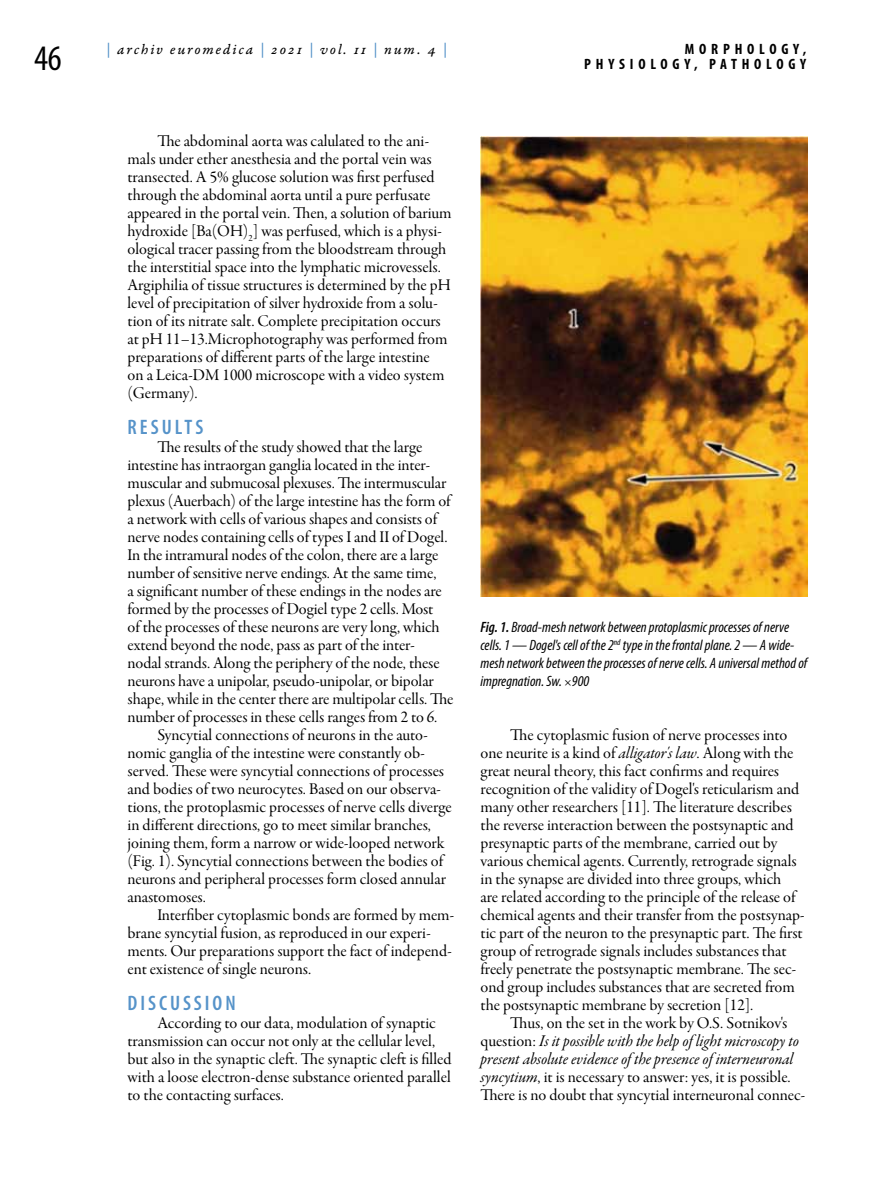
<style>
.page{position:relative;width:893px;height:1191px;background:#fff}
.page>*{position:absolute;margin:0;border:0;box-sizing:border-box;transform-origin:0 0}
.t1{font:condensed 36px "Myriad Pro";color:#000}
.t2{font:600 condensed 21px "Myriad Pro";color:#5693c9}
.t3{font:16.5px/18px "Garamond Premr Pro Subh";color:#000}
.t4{font:16.5px/18px "Garamond Premr Pro It Subh";color:#000}
.t5{font:italic condensed 15px/18px "Myriad Pro";color:#000}
.t6{font:15px "Garamond Premr Pro It Capt";letter-spacing:.125em;color:#000}
.t7{font:700 condensed 15px/15px "Myriad Pro";letter-spacing:.32em;color:#000;text-align:right}
.s1{color:#5693c9}
.s2{font-weight:600}
.s3{font-family:"Garamond Premr Pro Subh";font-style:normal;font-stretch:normal}
.s4{font-family:"Garamond Premr Pro It Subh"}
.s5{font-family:"Garamond Premr Pro Subh"}
</style>
<div class="page">
<img style="left:480px;top:136px;width:328px;height:460px">
<h1 class="t1" style="left:34px;top:36px;width:29px">46</h1>
<p class="t6" style="left:106px;top:40px;width:342px"><span class="s1">|</span> archiv euromedica <span class="s1">|</span> 2021 <span class="s1">|</span> vol. 11 <span class="s1">|</span> num. 4 <span class="s1">|</span></p>
<p class="t7" style="left:584px;top:41px;width:224px">MORPH OLOGY,<br>PH YSIOLOGY, PATH OLOGY</p>
<p class="t3" style="left:128px;top:132px;width:326px;text-indent:30px">The abdominal aorta was calulated to the ani&shy;mals under ether anesthesia and the portal vein was transected. A 5% glucose solution was first perfused through the abdominal aorta until a pure perfusate appeared in the portal vein. Then, a solution of barium hydroxide [Ba(OH)<sub>2</sub>] was perfused, which is a physi&shy;ological tracer passing from the bloodstream through the interstitial space into the lymphatic microvessels.<br>Argiphilia of tissue structures is determined by the pH level of precipitation of silver hydroxide from a solu&shy;tion of its nitrate salt. Complete precipitation occurs at pH 11–13.Microphotography was performed from preparations of different parts of the large intestine<br>on a Leica-DM 1000 microscope with a video system (Germany).</p>
<p class="t2" style="left:128px;top:415px;width:51px">RES ULTS</p>
<p class="t3" style="left:157px;top:438px;width:267px">The results of the study showed that the large</p>
<p class="t3" style="left:128px;top:456px;width:304px">intestine has intraorgan ganglia located in the inter-</p>
<p class="t3" style="left:128px;top:474px;width:320px">muscular and submucosal plexuses. The intermuscular</p>
<p class="t3" style="left:128px;top:492px;width:325px">plexus (Auerbach) of the large intestine has the form of</p>
<p class="t3" style="left:128px;top:510px;width:311px">a network with cells of various shapes and consists of</p>
<p class="t3" style="left:128px;top:528px;width:321px">nerve nodes containing cells of types I and II of Dogel.</p>
<p class="t3" style="left:128px;top:546px;width:312px">In the intramural nodes of the colon, there are a large</p>
<p class="t3" style="left:128px;top:564px;width:310px">number of sensitive nerve endings. At the same time,</p>
<p class="t3" style="left:128px;top:582px;width:316px">a significant number of these endings in the nodes are</p>
<p class="t3" style="left:128px;top:600px;width:307px">formed by the processes of Dogiel type 2 cells. Most</p>
<p class="t3" style="left:128px;top:618px;width:314px">of the processes of these neurons are very long, which</p>
<p class="t3" style="left:128px;top:636px;width:289px">extend beyond the node, pass as part of the inter-</p>
<p class="t3" style="left:128px;top:654px;width:313px">nodal strands. Along the periphery of the node, these</p>
<p class="t3" style="left:128px;top:672px;width:308px">neurons have a unipolar, pseudo-unipolar, or bipolar</p>
<p class="t3" style="left:128px;top:690px;width:327px">shape, while in the center there are multipolar cells. The</p>
<p class="t3" style="left:128px;top:708px;width:311px">number of processes in these cells ranges from 2 to 6.</p>
<p class="t3" style="left:157px;top:726px;width:272px">Syncytial connections of neurons in the auto-</p>
<p class="t3" style="left:128px;top:744px;width:299px">nomic ganglia of the intestine were constantly ob-</p>
<p class="t3" style="left:128px;top:762px;width:318px">served. These were syncytial connections of processes</p>
<p class="t3" style="left:128px;top:780px;width:315px">and bodies of two neurocytes. Based on our observa-</p>
<p class="t3" style="left:128px;top:798px;width:326px">tions, the protoplasmic processes of nerve cells diverge</p>
<p class="t3" style="left:128px;top:816px;width:305px">in different directions, go to meet similar branches,</p>
<p class="t3" style="left:128px;top:834px;width:318px">joining them, form a narrow or wide-looped network</p>
<p class="t3" style="left:128px;top:852px;width:317px">(Fig. 1). Syncytial connections between the bodies of</p>
<p class="t3" style="left:128px;top:870px;width:320px">neurons and peripheral processes form closed annular</p>
<p class="t3" style="left:128px;top:888px;width:80px">anastomoses.</p>
<p class="t3" style="left:157px;top:906px;width:299px">Interfiber cytoplasmic bonds are formed by mem-</p>
<p class="t3" style="left:128px;top:924px;width:305px">brane syncytial fusion, as reproduced in our experi-</p>
<p class="t3" style="left:128px;top:942px;width:326px">ments. Our preparations support the fact of independ-</p>
<p class="t3" style="left:128px;top:960px;width:185px">ent existence of single neurons.</p>
<p class="t2" style="left:128px;top:991px;width:58px">DISCUSSION</p>
<p class="t3" style="left:128px;top:1014px;width:325px;text-indent:30px">According to our data, modulation of synaptic transmission can occur not only at the cellular level, but also in the synaptic cleft. The synaptic cleft is filled with a loose electron-dense substance oriented parallel to the contacting surfaces.</p>
<p class="t5" style="left:480px;top:617px;width:328px"><span class="s2">Fig. 1.</span> Broad-mesh network between protoplasmic processes of nerve cells. 1 — Dogel's cell of the 2<sup>nd</sup> type in the frontal plane. 2 — A wide&shy;mesh network between the processes of nerve cells. A universal method of impregnation. Sw. <span class="s3">×</span>900</p>
<p class="t3" style="left:480px;top:726px;width:326px;text-indent:30px">The cytoplasmic fusion of nerve processes into one neurite is a kind of <span class="s4">alligator's law</span>. Along with the great neural theory, this fact confirms and requires recognition of the validity of Dogel's reticularism and many other researchers [11]. The literature describes the reverse interaction between the postsynaptic and presynaptic parts of the membrane, carried out by various chemical agents. Currently, retrograde signals in the synapse are divided into three groups, which<br>are related according to the principle of the release of chemical agents and their transfer from the postsynap&shy;tic part of the neuron to the presynaptic part. The first group of retrograde signals includes substances that freely penetrate the postsynaptic membrane. The sec&shy;ond group includes substances that are secreted from the postsynaptic membrane by secretion [12].</p>
<p class="t3" style="left:510px;top:1014px;width:279px">Thus, on the set in the work by O.S. Sotnikov's</p>
<p class="t4" style="left:480px;top:1032px;width:320px"><span class="s5">question:</span> Is it possible with the help of light microscopy to present absolute evidence of the presence of interneuronal</p>
<p class="t3" style="left:480px;top:1068px;width:326px"><span class="s4">syncytium</span>, it is necessary to answer: yes, it is possible.<br>There is no doubt that syncytial interneuronal connec-</p>
</div>
